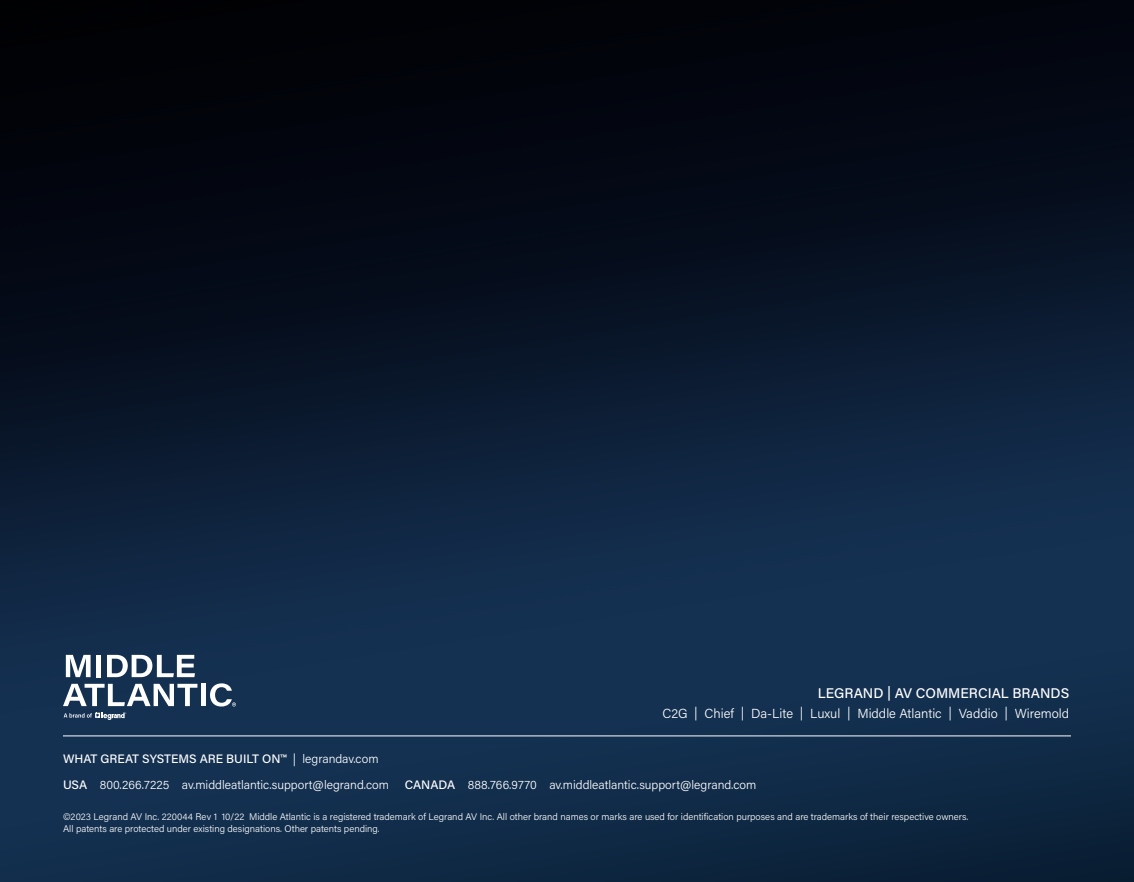
<style>
.page{position:relative;width:1134px;height:882px;background:#fff}
.page>*{position:absolute;margin:0;border:0;box-sizing:border-box;transform-origin:0 0}
.t1{font:500 14px "Acumin Pro";color:#fff}
.t2{font:300 13.12px "Acumin Pro";color:#fff}
.t3{font:300 12.25px/25.6px "Acumin Pro";color:#fff}
.t4{font:300 9.62px/11.5px "Acumin Pro";color:#fff}
.s1{font-weight:500}
</style>
<div class="page">
<img style="left:0;top:0;width:1134px;height:882px">
<hr style="left:63px;top:736px;width:1008px;height:1px;background:#fff">
<svg style="left:63px;top:684px;width:134px;height:22px"></svg>
<div style="left:201px;top:684px;width:5px;height:22px;background:#fff"></div>
<svg style="left:210px;top:683px;width:26px;height:24px"></svg>
<svg style="left:64px;top:712px;width:62px;height:9px"></svg>
<svg style="left:66px;top:655px;width:25px;height:22px"></svg>
<div style="left:96px;top:655px;width:5px;height:22px;background:#fff"></div>
<svg style="left:107px;top:655px;width:88px;height:22px"></svg>
<h1 class="t1" style="left:818px;top:684px;width:253px">LEGRAND | AV COMMERCIAL BRANDS</h1>
<p class="t3" style="left:63px;top:746px;width:327px"><span class="s1">WHAT GREAT SYSTEMS ARE BUILT ON™</span> | legrandav.com<br><span class="s1">USA</span> 800.266.7225 av.middleatlantic.support@legrand.com</p>
<h2 class="t2" style="left:662px;top:704px;width:408px">C2G | Chief | Da-Lite | Luxul | Middle Atlantic | Vaddio | Wiremold</h2>
<p class="t3" style="left:405px;top:771px;width:353px"><span class="s1">CANADA</span> 888.766.9770 av.middleatlantic.support@legrand.com</p>
<p class="t4" style="left:63px;top:811px;width:907px">©2023 Legrand AV Inc. 220044 Rev 1 10/22 Middle Atlantic is a registered trademark of Legrand AV Inc. All other brand names or marks are used for identification purposes and are trademarks of their respective owners.<br>All patents are protected under existing designations. Other patents pending.</p>
</div>
